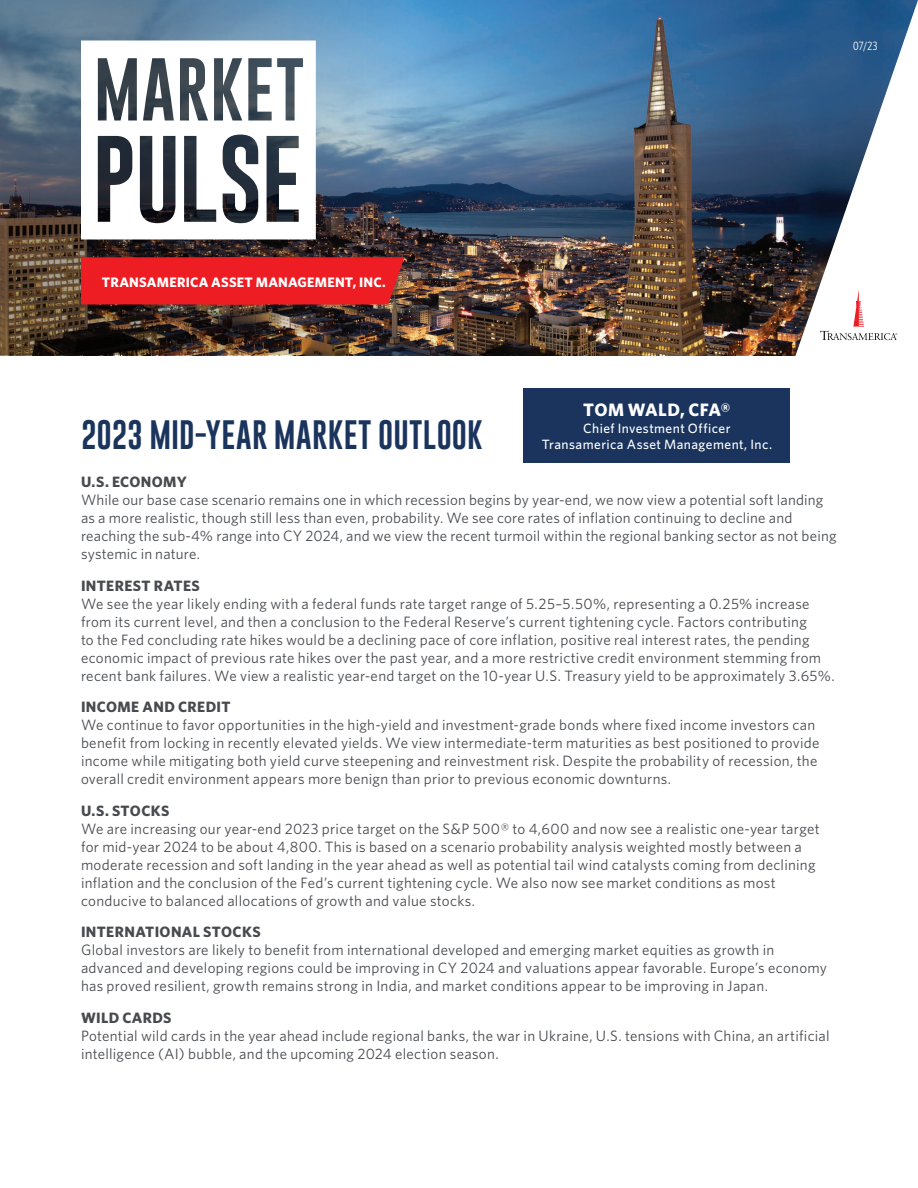
<style>
.page{position:relative;width:918px;height:1188px;background:#fff}
.page>*{position:absolute;margin:0;border:0;box-sizing:border-box;transform-origin:0 0}
.t1{font:30px "Gobold";letter-spacing:.015em;color:#1a345d}
.t2{font:700 18px "Whitney";letter-spacing:.015em;color:#fff}
.t3{font:15px/18px "Whitney";letter-spacing:.015em;color:#474a4e}
.t4{font:700 15px "Whitney";letter-spacing:.025em;color:#474a4e}
.t5{font:700 13.8px "Whitney";letter-spacing:.015em;color:#fff}
.t6{font:500 13.5px/16.2px "Whitney";letter-spacing:.03em;color:#fff;text-align:center}
.t7{font:12px "Whitney Condensed";color:#fff}
</style>
<div class="page">
<img style="left:464px;top:0;width:328px;height:355px">
<img style="left:0;top:0;width:464px;height:355px">
<div style="left:81px;top:257px;width:323px;height:47px;background:#ee1d23"></div>
<svg style="left:81px;top:40px;width:235px;height:199px"></svg>
<svg style="left:792px;top:0;width:126px;height:356px"></svg>
<div style="left:524px;top:388px;width:266px;height:75px;background:#1a345d"></div>
<svg style="left:820px;top:289px;width:77px;height:51px"></svg>
<p class="t7" style="left:853px;top:38px;width:26px">07/23</p>
<p class="t5" style="left:102px;top:273px;width:285px">TRANSAMERICA ASSET MANAGEMENT, INC.</p>
<p class="t2" style="left:583px;top:398px;width:149px">TOM WALD, CFA®</p>
<p class="t6" style="left:542px;top:420px;width:232px">Chief Investment Officer<br>Transamerica Asset Management, Inc.</p>
<h1 class="t1" style="left:81px;top:415px;width:403px">2023 MID-YEAR MARKET OUTLOOK</h1>
<p class="t4" style="left:81px;top:472px;width:107px">U.S. ECONOMY</p>
<p class="t3" style="left:81px;top:490px;width:757px">While our base case scenario remains one in which recession begins by year-end, we now view a potential soft landing as a more realistic, though still less than even, probability. We see core rates of inflation continuing to decline and reaching the sub-4% range into CY 2024, and we view the recent turmoil within the regional banking sector as not being systemic in nature.</p>
<p class="t4" style="left:81px;top:575px;width:120px">INTEREST RATES</p>
<p class="t3" style="left:81px;top:594px;width:755px">We see the year likely ending with a federal funds rate target range of 5.25–5.50%, representing a 0.25% increase from its current level, and then a conclusion to the Federal Reserve’s current tightening cycle. Factors contributing<br>to the Fed concluding rate hikes would be a declining pace of core inflation, positive real interest rates, the pending economic impact of previous rate hikes over the past year, and a more restrictive credit environment stemming from recent bank failures. We view a realistic year-end target on the 10-year U.S. Treasury yield to be approximately 3.65%.</p>
<p class="t4" style="left:81px;top:697px;width:151px">INCOME AND CREDIT</p>
<p class="t3" style="left:81px;top:715px;width:740px">We continue to favor opportunities in the high-yield and investment-grade bonds where fixed income investors can benefit from locking in recently elevated yields. We view intermediate-term maturities as best positioned to provide income while mitigating both yield curve steepening and reinvestment risk. Despite the probability of recession, the overall credit environment appears more benign than prior to previous economic downturns.</p>
<p class="t4" style="left:81px;top:800px;width:90px">U.S. STOCKS</p>
<p class="t3" style="left:81px;top:819px;width:740px">We are increasing our year-end 2023 price target on the S&amp;P 500® to 4,600 and now see a realistic one-year target for mid-year 2024 to be about 4,800. This is based on a scenario probability analysis weighted mostly between a moderate recession and soft landing in the year ahead as well as potential tail wind catalysts coming from declining inflation and the conclusion of the Fed’s current tightening cycle. We also now see market conditions as most conducive to balanced allocations of growth and value stocks.</p>
<p class="t4" style="left:81px;top:922px;width:181px">INTERNATIONAL STOCKS</p>
<p class="t3" style="left:81px;top:940px;width:748px">Global investors are likely to benefit from international developed and emerging market equities as growth in advanced and developing regions could be improving in CY 2024 and valuations appear favorable. Europe’s economy has proved resilient, growth remains strong in India, and market conditions appear to be improving in Japan.</p>
<p class="t4" style="left:81px;top:1007px;width:92px">WILD CARDS</p>
<p class="t3" style="left:81px;top:1026px;width:750px">Potential wild cards in the year ahead include regional banks, the war in Ukraine, U.S. tensions with China, an artificial intelligence (AI) bubble, and the upcoming 2024 election season.</p>
</div>
